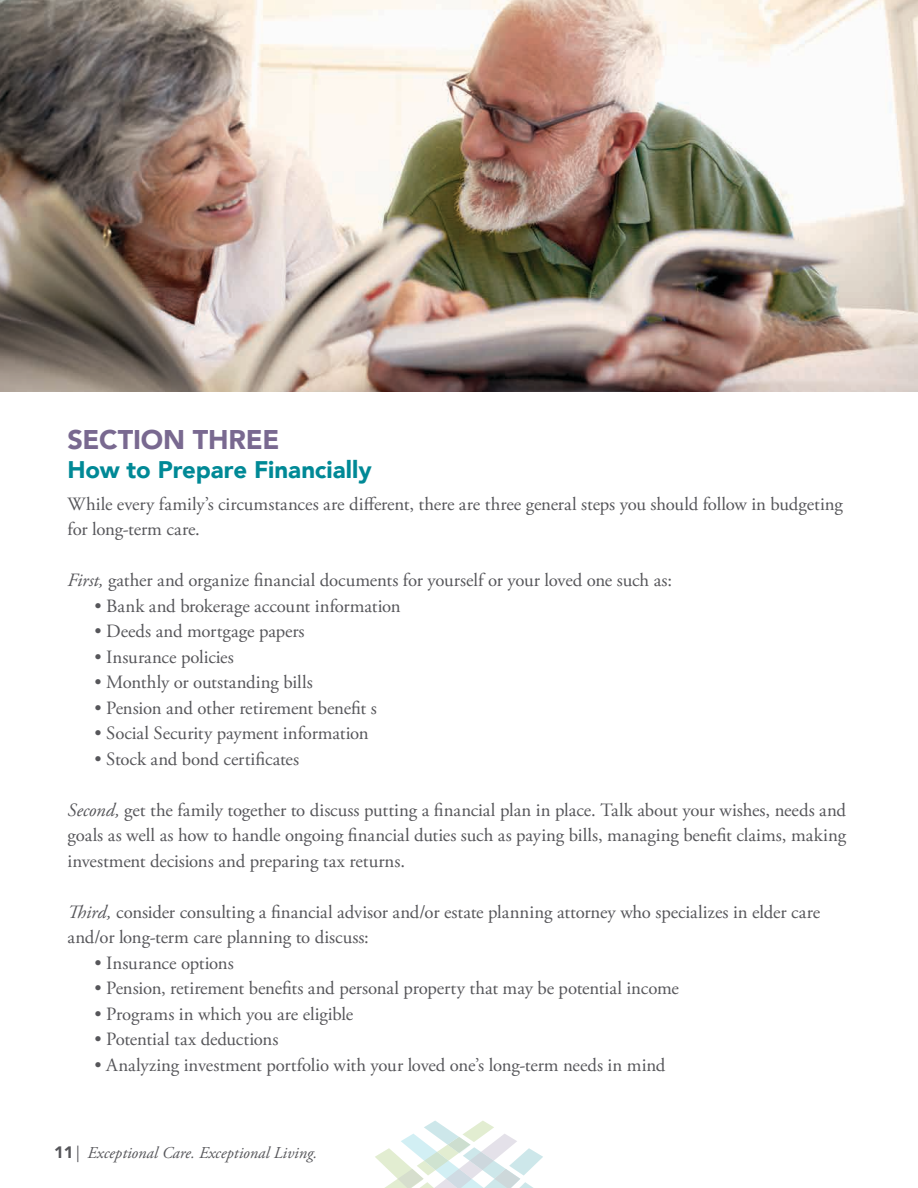
<style>
.page{position:relative;width:918px;height:1188px;background:#fff}
.page>*{position:absolute;margin:0;border:0;box-sizing:border-box;transform-origin:0 0}
.t1{font:900 27px "Avenir";letter-spacing:-.01em;color:#796990}
.t2{font:900 24px "Avenir";letter-spacing:-.005em;color:#008996}
.t3{font:18.75px/25.5px "Adobe Garamond Pro";letter-spacing:-.005em;color:#56565a}
.t4{font:italic 16.5px "Adobe Garamond Pro";color:#56565a}
.s1{font-style:italic}
.s2{font-family:"Avenir";font-weight:900;font-style:normal}
</style>
<div class="page">
<svg style="left:375px;top:1120px;width:168px;height:68px"></svg>
<img style="left:0;top:0;width:918px;height:392px">
<h1 class="t1" style="left:68px;top:416px;width:214px">SECTION THREE</h1>
<p class="t2" style="left:68px;top:449px;width:306px">How to Prepare Financially</p>
<p class="t3" style="left:68px;top:492px;width:777px">While every family’s circumstances are different, there are three general steps you should follow in budgeting for long-term care.</p>
<p class="t3" style="left:68px;top:568px;width:606px"><span class="s1">First,</span> gather and organize financial documents for yourself or your loved one such as:</p>
<p class="t3" style="left:94px;top:594px;width:308px">• Bank and brokerage account information</p>
<p class="t3" style="left:94px;top:619px;width:212px">• Deeds and mortgage papers</p>
<p class="t3" style="left:94px;top:645px;width:141px">• Insurance policies</p>
<p class="t3" style="left:94px;top:670px;width:220px">• Monthly or outstanding bills</p>
<p class="t3" style="left:94px;top:696px;width:284px">• Pension and other retirement benefit s</p>
<p class="t3" style="left:94px;top:721px;width:276px">• Social Security payment information</p>
<p class="t3" style="left:94px;top:747px;width:206px">• Stock and bond certificates</p>
<p class="t3" style="left:68px;top:798px;width:780px;text-align:justify"><span class="s1">Second,</span> get the family together to discuss putting a financial plan in place. Talk about your wishes, needs and goals as well as how to handle ongoing financial duties such as paying bills, managing benefit claims, making investment decisions and preparing tax returns.</p>
<p class="t3" style="left:68px;top:900px;width:754px"><span class="s1">Third,</span> consider consulting a financial advisor and/or estate planning attorney who specializes in elder care and/or long-term care planning to discuss:</p>
<p class="t3" style="left:94px;top:951px;width:141px">• Insurance options</p>
<p class="t3" style="left:94px;top:976px;width:586px">• Pension, retirement benefits and personal property that may be potential income</p>
<p class="t3" style="left:94px;top:1002px;width:260px">• Programs in which you are eligible</p>
<p class="t3" style="left:94px;top:1027px;width:185px">• Potential tax deductions</p>
<p class="t3" style="left:94px;top:1053px;width:573px">• Analyzing investment portfolio with your loved one’s long-term needs in mind</p>
<p class="t4" style="left:54px;top:1142px;width:265px"><span class="s2">11</span>| Exceptional Care. Exceptional Living.</p>
</div>
